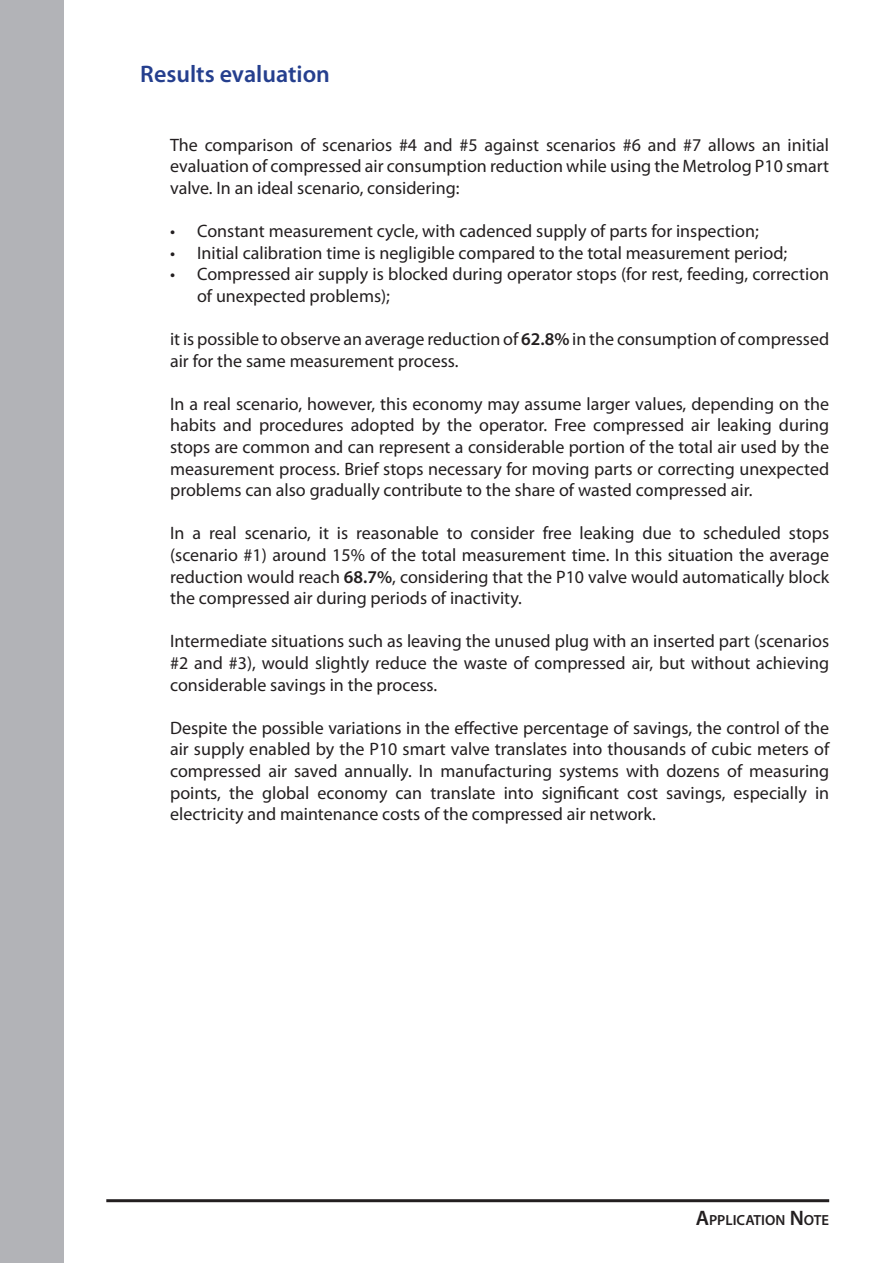
<style>
.page{position:relative;width:893px;height:1263px;background:#fff}
.page>*{position:absolute;margin:0;border:0;box-sizing:border-box;transform-origin:0 0}
.Heading_2{font:600 24px "Myriad Pro";color:#253f8e}
.Body{font:18px/21.6px "Myriad Pro";color:#231f20;text-align:justify}
.t1{font:600 14.7px "Myriad Pro";color:#231f20}
.s1{font-weight:600}
.s2{font-size:21px}
</style>
<div class="page">
<div style="left:0;top:802px;width:64px;height:461px;background:#b2b3b7"></div>
<div style="left:0;top:0;width:64px;height:802px;background:#b2b3b7"></div>
<hr style="left:106px;top:1199px;width:723px;height:3px;background:#231f20">
<p class="Heading_2" style="left:140px;top:58px;width:191px">Results evaluation</p>
<p class="Body" style="left:170px;top:133px;width:661px">The comparison of scenarios #4 and #5 against scenarios #6 and #7 allows an initial evaluation of compressed air consumption reduction while using the Metrolog P10 smart valve. In an ideal scenario, considering:</p>
<p class="Body" style="left:170px;top:220px;width:590px">• Constant measurement cycle, with cadenced supply of parts for inspection;</p>
<p class="Body" style="left:170px;top:241px;width:619px">• Initial calibration time is negligible compared to the total measurement period;</p>
<p class="Body" style="left:197px;top:263px;width:634px;text-indent:-27px">• Compressed air supply is blocked during operator stops (for rest, feeding, correction of unexpected problems);</p>
<p class="Body" style="left:170px;top:328px;width:661px">it is possible to observe an average reduction of <span class="s1">62.8%</span> in the consumption of compressed air for the same measurement process.</p>
<p class="Body" style="left:170px;top:393px;width:661px">In a real scenario, however, this economy may assume larger values, depending on the habits and procedures adopted by the operator. Free compressed air leaking during stops are common and can represent a considerable portion of the total air used by the measurement process. Brief stops necessary for moving parts or correcting unexpected problems can also gradually contribute to the share of wasted compressed air.</p>
<p class="Body" style="left:170px;top:522px;width:661px">In a real scenario, it is reasonable to consider free leaking due to scheduled stops (scenario #1) around 15% of the total measurement time. In this situation the average reduction would reach <span class="s1">68.7%</span>, considering that the P10 valve would automatically block the compressed air during periods of inactivity.</p>
<p class="Body" style="left:170px;top:630px;width:661px">Intermediate situations such as leaving the unused plug with an inserted part (scenarios #2 and #3), would slightly reduce the waste of compressed air, but without achieving considerable savings in the process.</p>
<p class="Body" style="left:170px;top:717px;width:661px">Despite the possible variations in the effective percentage of savings, the control of the air supply enabled by the P10 smart valve translates into thousands of cubic meters of compressed air saved annually. In manufacturing systems with dozens of measuring points, the global economy can translate into significant cost savings, especially in electricity and maintenance costs of the compressed air network.</p>
<p class="t1" style="left:696px;top:1211px;width:135px"><span class="s2">A</span>PPLICATION <span class="s2">N</span> OTE</p>
</div>
